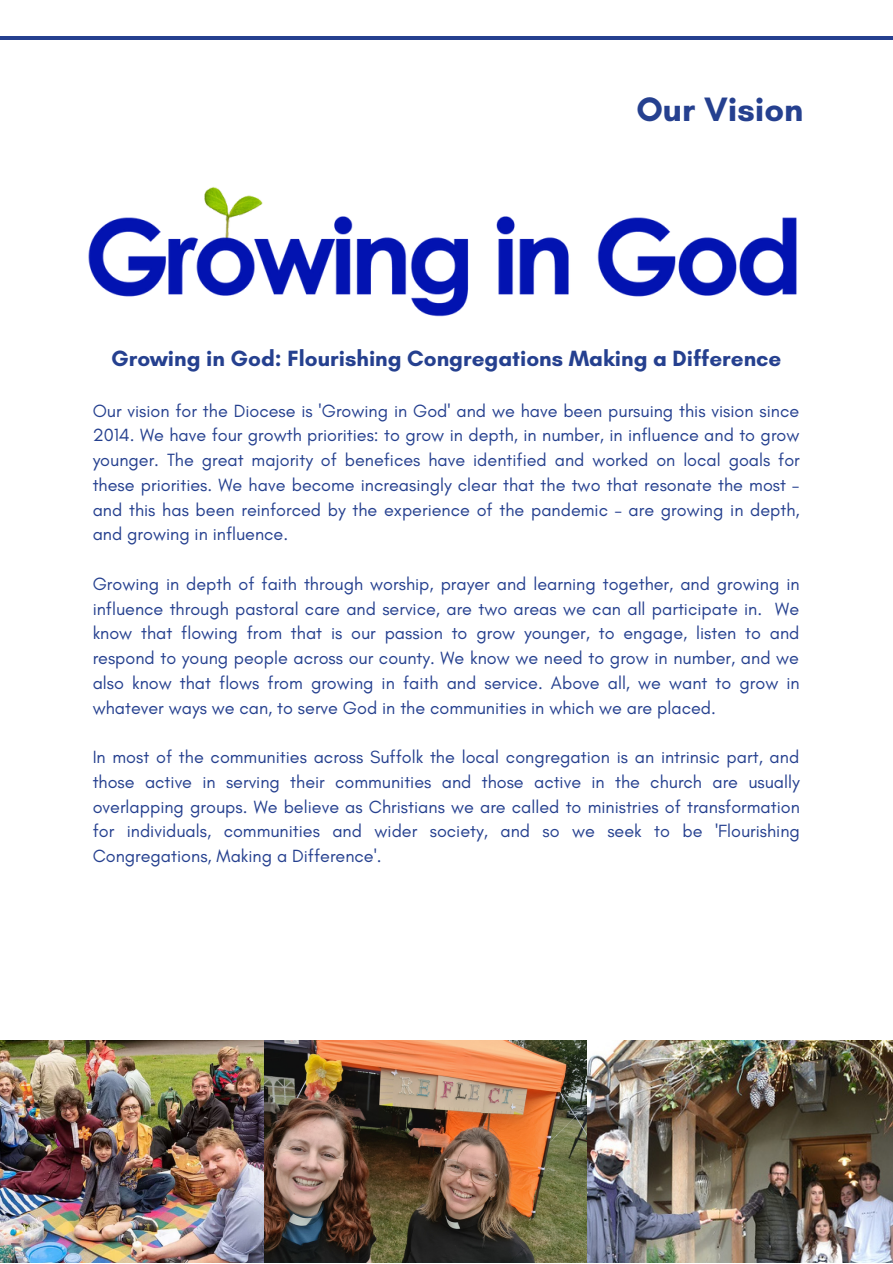
<style>
.page{position:relative;width:893px;height:1264px;background:#fff}
.page>*{position:absolute;margin:0;border:0;box-sizing:border-box;transform-origin:0 0}
.t1{font:700 34.5px "Glacial Indifference";color:#25408f}
.t2{font:700 22.5px "Glacial Indifference";color:#25408f}
.t3{font:18px/24.8px "Glacial Indifference";color:#25408f;text-align:justify}
</style>
<div class="page">
<hr style="left:0;top:36px;width:892px;height:4px;background:#25408f">
<img style="left:88px;top:186px;width:709px;height:131px">
<img style="left:586px;top:1040px;width:306px;height:222px">
<img style="left:0;top:1040px;width:265px;height:222px">
<img style="left:265px;top:1040px;width:321px;height:222px">
<h1 class="t1" style="left:636px;top:88px;width:168px">Our Vision</h1>
<p class="t2" style="left:111px;top:345px;width:671px">Growing in God: Flourishing Congregations Making a Difference</p>
<p class="t3" style="left:93px;top:398px;width:708px">Our vision for the Diocese is 'Growing in God' and we have been pursuing this vision since 2014. We have four growth priorities: to grow in depth, in number, in influence and to grow younger. The great majority of benefices have identified and worked on local goals for these priorities. We have become increasingly clear that the two that resonate the most – and this has been reinforced by the experience of the pandemic – are growing in depth, and growing in influence.</p>
<p class="t3" style="left:93px;top:571px;width:708px">Growing in depth of faith through worship, prayer and learning together, and growing in influence through pastoral care and service, are two areas we can all participate in. We know that flowing from that is our passion to grow younger, to engage, listen to and respond to young people across our county. We know we need to grow in number, and we also know that flows from growing in faith and service. Above all, we want to grow in whatever ways we can, to serve God in the communities in which we are placed.</p>
<p class="t3" style="left:93px;top:744px;width:708px">In most of the communities across Suffolk the local congregation is an intrinsic part, and those active in serving their communities and those active in the church are usually overlapping groups. We believe as Christians we are called to ministries of transformation for individuals, communities and wider society, and so we seek to be 'Flourishing Congregations, Making a Difference'.</p>
</div>
